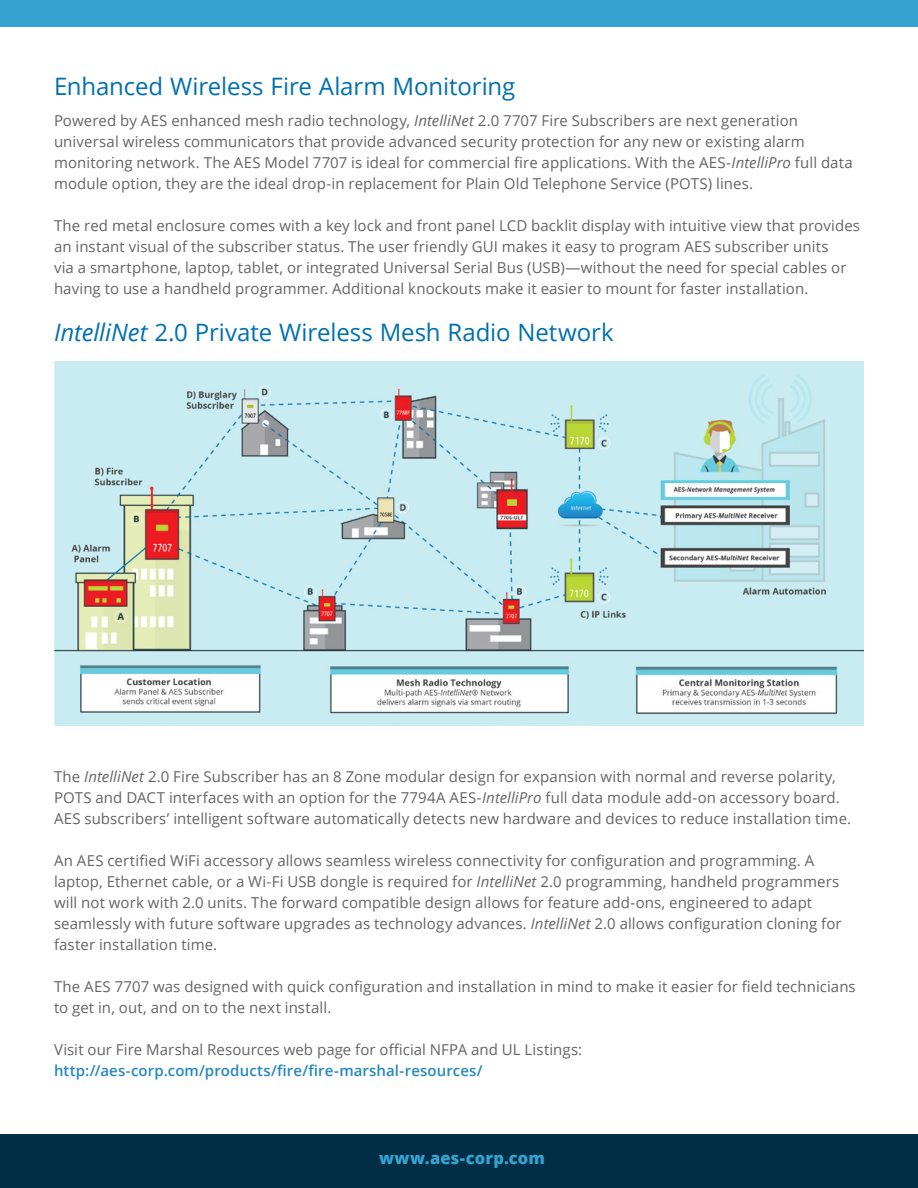
<style>
.page{position:relative;width:918px;height:1188px;background:#fff}
.page>*{position:absolute;margin:0;border:0;box-sizing:border-box;transform-origin:0 0}
.t1{font:24px "Open Sans";letter-spacing:-.005em;color:#0070af}
.t2{font:800 16.5px "Open Sans";letter-spacing:.005em;color:#35a3d0}
.t3{font:15px/21px "Open Sans";letter-spacing:.005em;color:#636466}
.t4{font:600 15px "Open Sans";letter-spacing:.005em;color:#2488bf}
.s1{font-style:italic}
</style>
<div class="page">
<img style="left:54px;top:362px;width:810px;height:363px">
<div style="left:0;top:0;width:918px;height:27px;background:#35a3d0"></div>
<div style="left:0;top:1134px;width:918px;height:54px;background:#032f46"></div>
<p class="t1" style="left:54px;top:70px;width:463px">Enhanced Wireless Fire Alarm Monitoring</p>
<p class="t3" style="left:54px;top:110px;width:800px">Powered by AES enhanced mesh radio technology, <span class="s1">IntelliNet</span> 2.0 7707 Fire Subscribers are next generation universal wireless communicators that provide advanced security protection for any new or existing alarm monitoring network. The AES Model 7707 is ideal for commercial fire applications. With the AES-<span class="s1">IntelliPro</span> full data module option, they are the ideal drop-in replacement for Plain Old Telephone Service (POTS) lines.</p>
<p class="t3" style="left:54px;top:215px;width:808px">The red metal enclosure comes with a key lock and front panel LCD backlit display with intuitive view that provides an instant visual of the subscriber status. The user friendly GUI makes it easy to program AES subscriber units<br>via a smartphone, laptop, tablet, or integrated Universal Serial Bus (USB)—without the need for special cables or having to use a handheld programmer. Additional knockouts make it easier to mount for faster installation.</p>
<p class="t1" style="left:54px;top:316px;width:561px"><span class="s1">IntelliNet</span> 2.0 Private Wireless Mesh Radio Network</p>
<p class="t3" style="left:54px;top:766px;width:799px">The <span class="s1">IntelliNet</span> 2.0 Fire Subscriber has an 8 Zone modular design for expansion with normal and reverse polarity,<br>POTS and DACT interfaces with an option for the 7794A AES-<span class="s1">IntelliPro</span> full data module add-on accessory board.<br>AES subscribers’ intelligent software automatically detects new hardware and devices to reduce installation time.</p>
<p class="t3" style="left:54px;top:850px;width:789px">An AES certified WiFi accessory allows seamless wireless connectivity for configuration and programming. A laptop, Ethernet cable, or a Wi-Fi USB dongle is required for <span class="s1">IntelliNet</span> 2.0 programming, handheld programmers will not work with 2.0 units. The forward compatible design allows for feature add-ons, engineered to adapt seamlessly with future software upgrades as technology advances. <span class="s1">IntelliNet</span> 2.0 allows configuration cloning for faster installation time.</p>
<p class="t3" style="left:54px;top:976px;width:803px">The AES 7707 was designed with quick configuration and installation in mind to make it easier for field technicians to get in, out, and on to the next install.</p>
<p class="t3" style="left:54px;top:1039px;width:530px">Visit our Fire Marshal Resources web page for official NFPA and UL Listings:</p>
<p class="t4" style="left:54px;top:1060px;width:430px">http://aes-corp.com/products/fire/fire-marshal-resources/</p>
<p class="t2" style="left:379px;top:1145px;width:167px">www.aes-corp.com</p>
</div>
